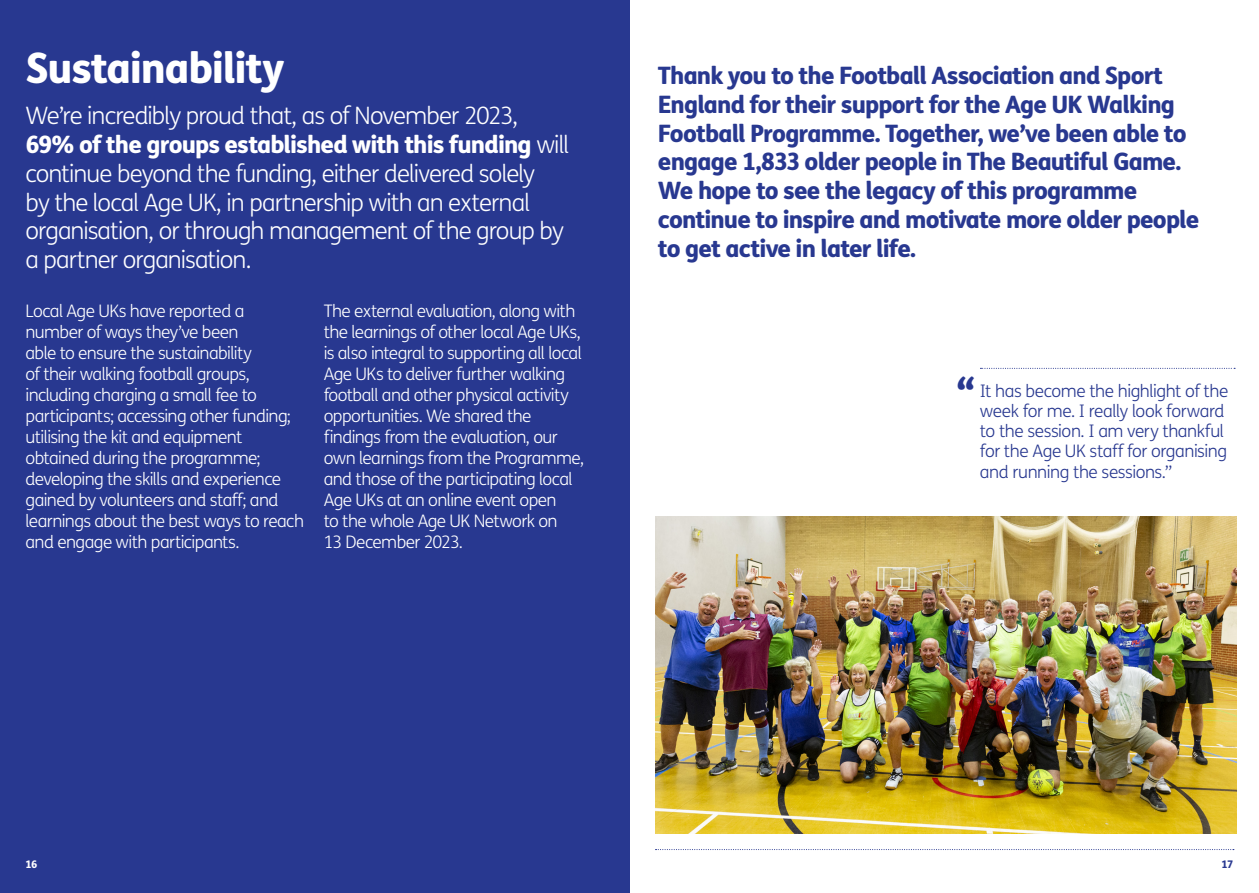
<style>
.page{position:relative;width:1259px;height:893px;background:#fff}
.page>*{position:absolute;margin:0;border:0;box-sizing:border-box;transform-origin:0 0}
.t1{font:800 42px "FS Me";letter-spacing:-.03em;color:#fff}
.Body_copy{font:800 37.5px "FS Me";color:#283890}
.Intro_Text_blue{font:800 24px/28.8px "FS Me";letter-spacing:-.035em;color:#283890}
.Intro_Text_blue-2{font:300 24px/28.8px "FS Me";letter-spacing:-.04em;color:#fff}
.Body_copy-2{font:300 17.25px/21px "FS Me";letter-spacing:-.035em;color:#fff}
.Body_copy-3{font:300 17.25px/20.2px "FS Me";letter-spacing:-.025em;color:#283890}
.t2{font:800 10.5px "FS Me";color:#fff}
.t3{font:800 10.5px "FS Me";color:#283890}
.s1{font-weight:800}
</style>
<div class="page">
<div style="left:0;top:0;width:629px;height:893px;background:#283890"></div>
<img style="left:656px;top:517px;width:580px;height:316px">
<svg style="left:980px;top:368px;width:255px;height:1px"></svg>
<svg style="left:655px;top:849px;width:579px;height:1px"></svg>
<p class="t1" style="left:26px;top:34px;width:261px">Sustainability</p>
<p class="Intro_Text_blue-2" style="left:26px;top:101px;width:545px">We’re incredibly proud that, as of November 2023, <span class="s1">69% of the groups established with this funding</span> will continue beyond the funding, either delivered solely<br>by the local Age UK, in partnership with an external organisation, or through management of the group by a partner organisation.</p>
<p class="Body_copy-2" style="left:26px;top:299px;width:280px">Local Age UKs have reported a number of ways they’ve been<br>able to ensure the sustainability<br>of their walking football groups, including charging a small fee to participants; accessing other funding; utilising the kit and equipment obtained during the programme; developing the skills and experience gained by volunteers and staff; and learnings about the best ways to reach and engage with participants.</p>
<p class="Body_copy-2" style="left:324px;top:299px;width:262px">The external evaluation, along with the learnings of other local Age UKs, is also integral to supporting all local<br>Age UKs to deliver further walking football and other physical activity opportunities. We shared the findings from the evaluation, our own learnings from the Programme, and those of the participating local<br>Age UKs at an online event open<br>to the whole Age UK Network on<br>13 December 2023.</p>
<p class="Intro_Text_blue" style="left:658px;top:60px;width:543px">Thank you to the Football Association and Sport England for their support for the Age UK Walking Football Programme. Together, we’ve been able to engage 1,833 older people in The Beautiful Game.<br>We hope to see the legacy of this programme continue to inspire and motivate more older people to get active in later life.</p>
<p class="Body_copy" style="left:956px;top:361px;width:21px">“</p>
<p class="Body_copy-3" style="left:980px;top:380px;width:250px">It has become the highlight of the week for me. I really look forward to the session. I am very thankful for the Age UK staff for organising and running the sessions.”</p>
<p class="t2" style="left:26px;top:856px;width:13px">16</p>
<p class="t3" style="left:1221px;top:856px;width:13px">17</p>
</div>
